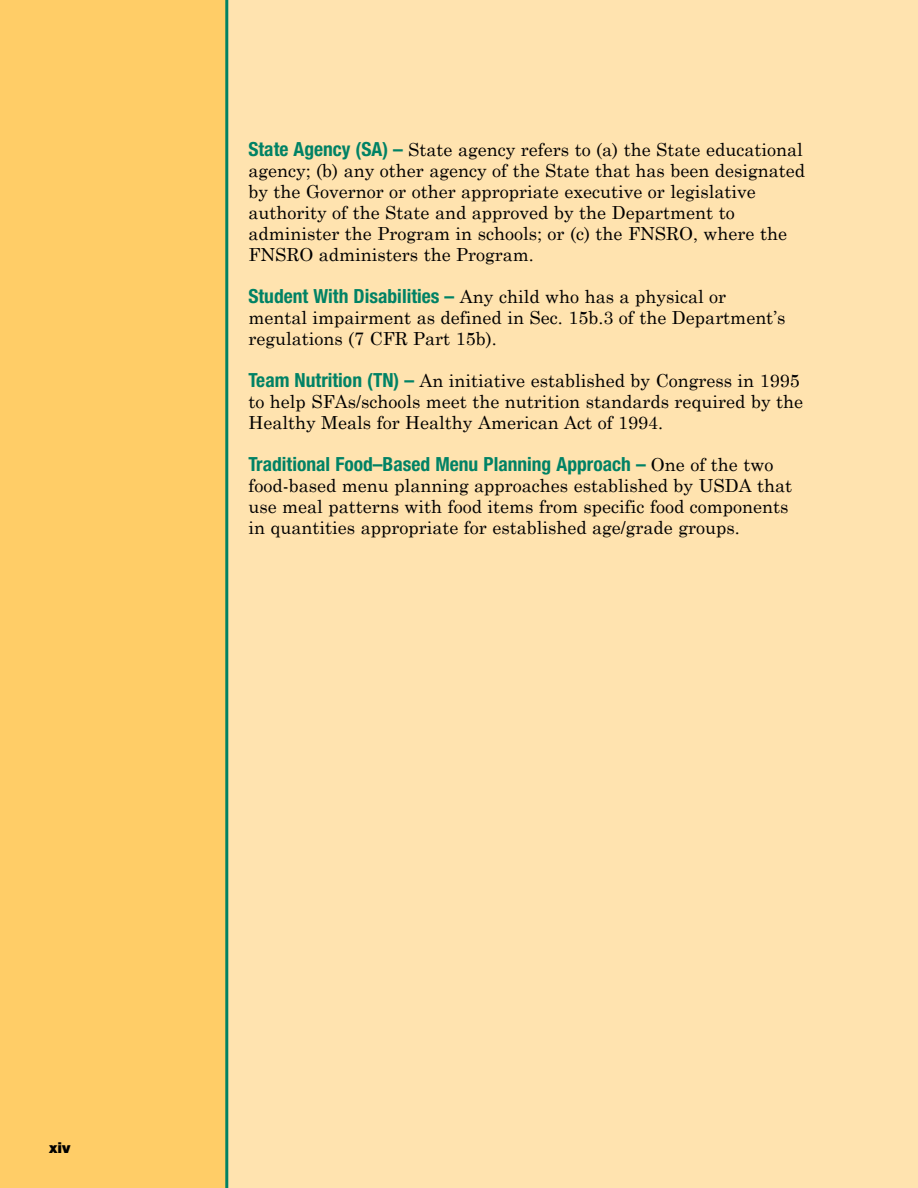
<style>
.page{position:relative;width:918px;height:1188px;background:#ffe3af}
.page>*{position:absolute;margin:0;border:0;box-sizing:border-box;transform-origin:0 0}
.t1{font:700 condensed 19.5px "Helvetica Neue";color:#008265}
.t2{font:18px/21px "Century Schoolbook";color:#000}
.t3{font:900 15px "Helvetica Neue";color:#000}
.s1{font-family:"Helvetica Neue";font-weight:700;font-stretch:condensed;font-size:19.5px;color:#008265}
.s2{font-family:"Century Schoolbook";font-weight:400;font-stretch:normal;font-size:18px;color:#000}
</style>
<div class="page">
<div style="left:0;top:0;width:227px;height:1188px;background:#ffcd67"></div>
<hr style="left:225px;top:0;width:3px;height:1188px;background:#008265">
<p class="t2" style="left:248px;top:139px;width:558px"><span class="s1">State Agency (SA) –</span> State agency refers to (a) the State educational agency; (b) any other agency of the State that has been designated by the Governor or other appropriate executive or legislative authority of the State and approved by the Department to administer the Program in schools; or (c) the FNSRO, where the FNSRO administers the Program.</p>
<p class="t2" style="left:248px;top:286px;width:538px"><span class="s1">Student With Disabilities –</span> Any child who has a physical or mental impairment as defined in Sec. 15b.3 of the Department’s regulations (7 CFR Part 15b).</p>
<p class="t2" style="left:248px;top:370px;width:556px"><span class="s1">Team Nutrition (TN) –</span> An initiative established by Congress in 1995 to help SFAs/schools meet the nutrition standards required by the<br>Healthy Meals for Healthy American Act of 1994.</p>
<p class="t1" style="left:248px;top:452px;width:527px">Traditional Food–Based Menu Planning Approach – <span class="s2">One of the two</span></p>
<p class="t2" style="left:248px;top:475px;width:545px">food-based menu planning approaches established by USDA that use meal patterns with food items from specific food components in quantities appropriate for established age/grade groups.</p>
<p class="t3" style="left:45px;top:1133px;width:23px">xiv</p>
<p class="t3" style="left:49px;top:1139px;width:23px">xiv</p>
</div>
